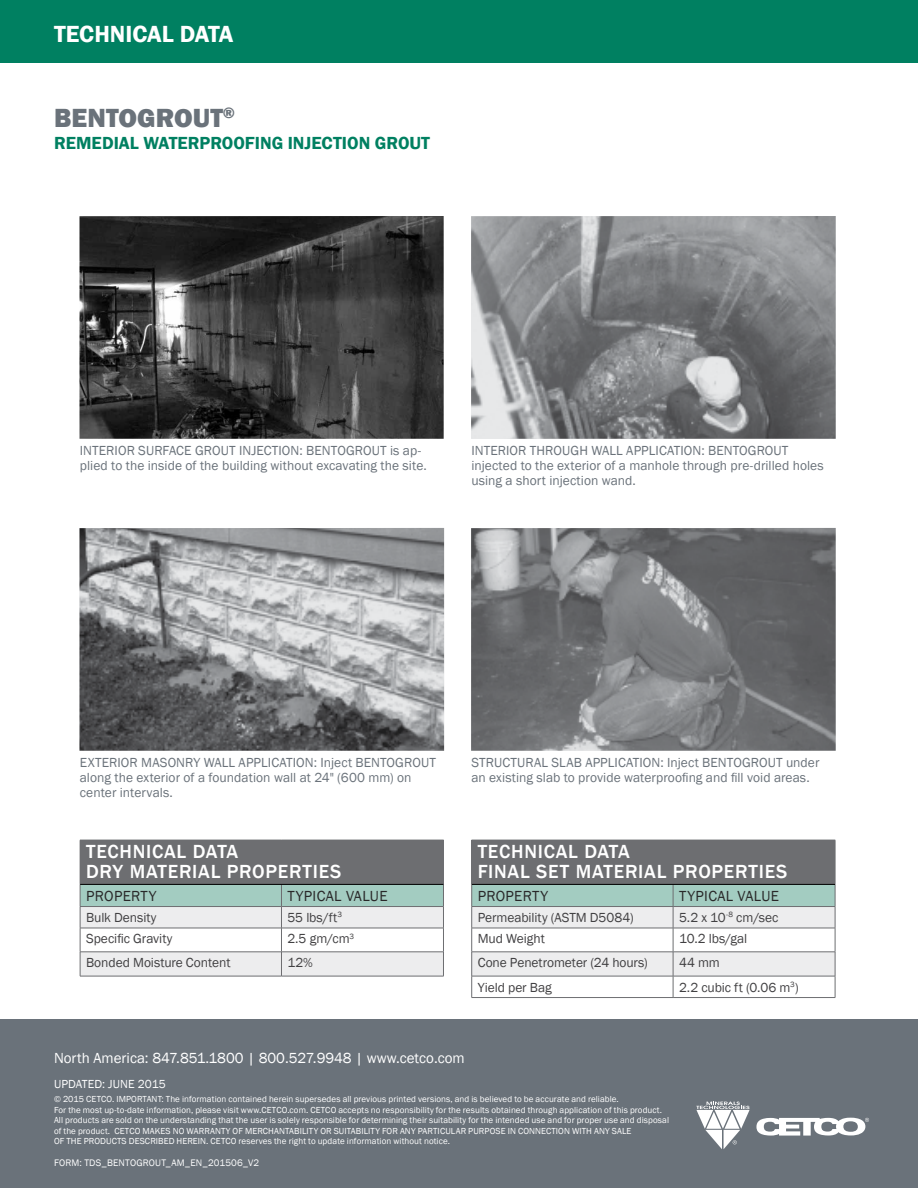
<style>
.page{position:relative;width:918px;height:1188px;background:#fff}
.page>*{position:absolute;margin:0;border:0;box-sizing:border-box;transform-origin:0 0}
.t1{font:800 27px "Franklin Gothic";color:#6a727a}
.t2{font:600 24px "Franklin Gothic";color:#fff}
.t3{font:500 19.5px/19.5px "Franklin Gothic";letter-spacing:.04em;color:#fff}
.t4{font:600 18px "Franklin Gothic";color:#008061}
.t5{font:15px "Franklin Gothic";color:#fff}
.t6{font:15px "Franklin Gothic";letter-spacing:.02em;color:#292829}
.t7{font:13.5px/15px "Franklin Gothic";letter-spacing:.005em;color:#6a727a}
.t8{font:13.5px "Franklin Gothic";letter-spacing:-.005em;color:#414042}
.t9{font:12px "Franklin Gothic";letter-spacing:.005em;color:#fff}
.t10{font:9.75px "Franklin Gothic";letter-spacing:.015em;color:#fff}
.t11{font:9px/10.5px "Franklin Gothic";letter-spacing:.01em;color:#fff}
</style>
<div class="page">
<div style="left:0;top:0;width:918px;height:63px;background:#008061"></div>
<div style="left:0;top:1019px;width:918px;height:169px;background:#6a727a"></div>
<svg style="left:756px;top:1118px;width:113px;height:18px"></svg>
<svg style="left:696px;top:1102px;width:54px;height:47px"></svg>
<div style="left:80px;top:840px;width:363px;height:44px;background:#6d6e71"></div>
<hr style="left:443px;top:840px;width:1px;height:44px;background:#6d6e71">
<hr style="left:80px;top:976px;width:201px;height:1px;background:#6d6e71">
<hr style="left:281px;top:976px;width:163px;height:1px;background:#6d6e71">
<svg style="left:80px;top:884px;width:364px;height:92px"></svg>
<hr style="left:80px;top:884px;width:363px;height:1px;background:#000">
<img style="left:80px;top:216px;width:364px;height:223px">
<img style="left:471px;top:216px;width:365px;height:223px">
<img style="left:80px;top:528px;width:364px;height:223px">
<img style="left:471px;top:528px;width:365px;height:223px">
<div style="left:472px;top:840px;width:363px;height:44px;background:#6d6e71"></div>
<hr style="left:835px;top:840px;width:1px;height:44px;background:#6d6e71">
<svg style="left:471px;top:884px;width:365px;height:114px"></svg>
<hr style="left:471px;top:840px;width:1px;height:44px;background:#6d6e71">
<hr style="left:472px;top:884px;width:363px;height:1px;background:#000">
<h2 class="t2" style="left:54px;top:19px;width:181px">TECHNICAL DATA</h2>
<h1 class="t1" style="left:54px;top:100px;width:182px">BENTOGROUT<sup>®</sup></h1>
<h3 class="t4" style="left:54px;top:132px;width:378px">REMEDIAL WATERPROOFING INJECTION GROUT</h3>
<h3 class="t7" style="left:80px;top:444px;width:348px">INTERIOR SURFACE GROUT INJECTION: BENTOGROUT is ap&shy;plied to the inside of the building without excavating the site.</h3>
<h3 class="t7" style="left:471px;top:444px;width:354px">INTERIOR THROUGH WALL APPLICATION: BENTOGROUT injected to the exterior of a manhole through pre-drilled holes using a short injection wand.</h3>
<h3 class="t7" style="left:80px;top:756px;width:358px">EXTERIOR MASONRY WALL APPLICATION: Inject BENTOGROUT along the exterior of a foundation wall at 24" (600 mm) on center intervals.</h3>
<h3 class="t7" style="left:471px;top:756px;width:350px">STRUCTURAL SLAB APPLICATION: Inject BENTOGROUT under an existing slab to provide waterproofing and fill void areas.</h3>
<h3 class="t3" style="left:86px;top:842px;width:257px">TECHNICAL DATA<br>DRY MATERIAL PROPERTIES</h3>
<h3 class="t6" style="left:86px;top:886px;width:72px">PROPERTY</h3>
<h3 class="t6" style="left:287px;top:886px;width:102px">TYPICAL VALUE</h3>
<h3 class="t8" style="left:86px;top:909px;width:72px">Bulk Density</h3>
<h3 class="t8" style="left:287px;top:909px;width:56px">55 lbs/ft<sup>3</sup></h3>
<h3 class="t8" style="left:86px;top:931px;width:88px">Specific Gravity</h3>
<h3 class="t8" style="left:287px;top:931px;width:68px">2.5 gm/cm<sup>3</sup></h3>
<h3 class="t8" style="left:86px;top:954px;width:146px">Bonded Moisture Content</h3>
<h3 class="t8" style="left:287px;top:954px;width:27px">12%</h3>
<h3 class="t3" style="left:478px;top:842px;width:311px">TECHNICAL DATA<br>FINAL SET MATERIAL PROPERTIES</h3>
<h3 class="t6" style="left:478px;top:886px;width:72px">PROPERTY</h3>
<h3 class="t6" style="left:679px;top:886px;width:102px">TYPICAL VALUE</h3>
<h3 class="t8" style="left:478px;top:909px;width:157px">Permeability (ASTM D5084)</h3>
<h3 class="t8" style="left:679px;top:909px;width:101px">5.2 x 10<sup>-8</sup> cm/sec</h3>
<h3 class="t8" style="left:478px;top:931px;width:69px">Mud Weight</h3>
<h3 class="t8" style="left:679px;top:931px;width:70px">10.2 lbs/gal</h3>
<h3 class="t8" style="left:478px;top:954px;width:172px">Cone Penetrometer (24 hours)</h3>
<h3 class="t8" style="left:679px;top:954px;width:42px">44 mm</h3>
<h3 class="t8" style="left:478px;top:979px;width:76px">Yield per Bag</h3>
<h3 class="t8" style="left:679px;top:979px;width:121px">2.2 cubic ft (0.06 m<sup>3</sup>)</h3>
<h3 class="t5" style="left:54px;top:1049px;width:412px">North America: 847.851.1800 | 800.527.9948 | www.cetco.com</h3>
<p class="t11" style="left:54px;top:1094px;width:617px">© 2015 CETCO. IMPORTANT: The information contained herein supersedes all previous printed versions, and is believed to be accurate and reliable.<br>For the most up-to-date information, please visit www.CETCO.com. CETCO accepts no responsibility for the results obtained through application of this product.<br>All products are sold on the understanding that the user is solely responsible for determining their suitability for the intended use and for proper use and disposal of the product. CETCO MAKES NO WARRANTY OF MERCHANTABILITY OR SUITABILITY FOR ANY PARTICULAR PURPOSE IN CONNECTION WITH ANY SALE<br>OF THE PRODUCTS DESCRIBED HEREIN. CETCO reserves the right to update information without notice.</p>
<h3 class="t9" style="left:54px;top:1076px;width:113px">UPDATED: JUNE 2015</h3>
<p class="t10" style="left:54px;top:1157px;width:207px">FORM: TDS_BENTOGROUT_AM_EN_201506_V2</p>
</div>
